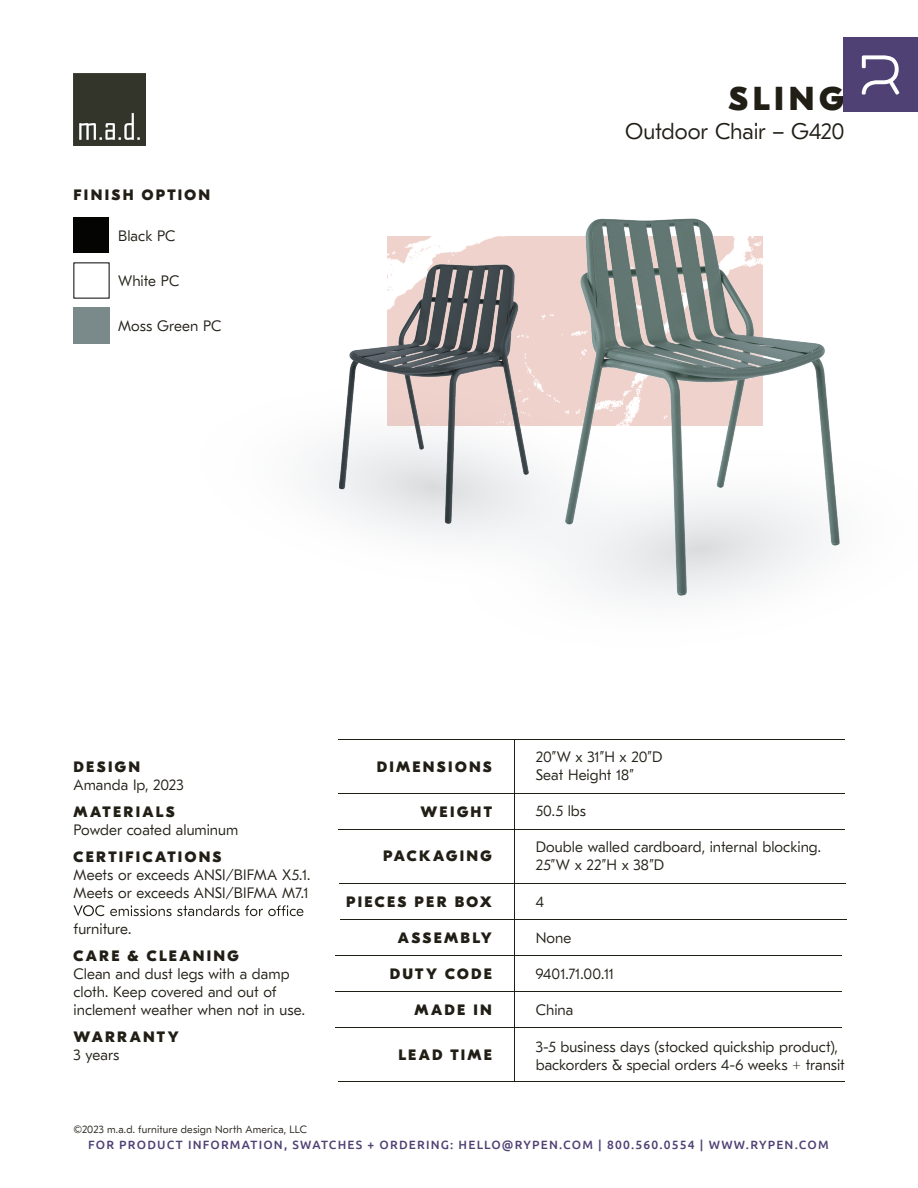
<style>
.page{position:relative;width:918px;height:1188px;background:#fff}
.page>*{position:absolute;margin:0;border:0;box-sizing:border-box;transform-origin:0 0}
.t1{font:800 33px "GT Eesti Display";letter-spacing:.145em;color:#211e16}
.t2{font:300 22.5px "GT Eesti Text";letter-spacing:-.01em;color:#211e16}
.t3{font:300 15px/18px "GT Eesti Text";color:#211e16}
.t4{font:800 15px "GT Eesti Display";letter-spacing:.155em;color:#211e16}
.t5{font:500 12px "Ubuntu";letter-spacing:.1em;color:#4f4174}
.t6{font:300 10.5px "GT Eesti Text";letter-spacing:.015em;color:#211e16}
</style>
<div class="page">
<img style="left:388px;top:237px;width:168px;height:151px">
<hr style="left:338px;top:1081px;width:507px;height:1px;background:#211e16">
<hr style="left:336px;top:1027px;width:506px;height:1px;background:#211e16">
<hr style="left:338px;top:793px;width:507px;height:1px;background:#211e16">
<hr style="left:338px;top:829px;width:507px;height:1px;background:#211e16">
<hr style="left:339px;top:883px;width:507px;height:1px;background:#211e16">
<hr style="left:340px;top:919px;width:507px;height:1px;background:#211e16">
<hr style="left:335px;top:955px;width:507px;height:1px;background:#211e16">
<hr style="left:336px;top:991px;width:506px;height:1px;background:#211e16">
<hr style="left:514px;top:739px;width:1px;height:343px;background:#211e16">
<svg style="left:74px;top:905px;width:229px;height:11px"></svg>
<img style="left:74px;top:74px;width:71px;height:72px">
<div style="left:74px;top:218px;width:36px;height:36px;background:#040503"></div>
<img style="left:556px;top:218px;width:276px;height:230px">
<img style="left:348px;top:265px;width:180px;height:123px">
<hr style="left:338px;top:739px;width:507px;height:1px;background:#211e16">
<img style="left:600px;top:448px;width:240px;height:151px">
<img style="left:316px;top:388px;width:355px;height:199px">
<div style="left:843px;top:38px;width:75px;height:74px;background:#4f4174"></div>
<svg style="left:862px;top:55px;width:37px;height:40px"></svg>
<p class="t4" style="left:74px;top:186px;width:138px">FINISH OPTION</p>
<p class="t3" style="left:118px;top:227px;width:59px">Black PC</p>
<p class="t3" style="left:118px;top:272px;width:63px">White PC</p>
<p class="t3" style="left:118px;top:317px;width:105px">Moss Green PC</p>
<h1 class="t1" style="left:728px;top:80px;width:117px">SLING</h1>
<h2 class="t2" style="left:625px;top:119px;width:221px">Outdoor Chair – G420</h2>
<p class="t3" style="left:536px;top:748px;width:128px">20”W x 31”H x 20”D<br>Seat Height 18”</p>
<p class="t4" style="left:74px;top:758px;width:68px">DESIGN</p>
<p class="t3" style="left:73px;top:776px;width:112px">Amanda Ip, 2023</p>
<p class="t4" style="left:74px;top:803px;width:103px">MATERIALS</p>
<p class="t3" style="left:73px;top:821px;width:166px">Powder coated aluminum</p>
<p class="t4" style="left:74px;top:848px;width:150px">CERTIFICATIONS</p>
<p class="t3" style="left:73px;top:866px;width:238px">Meets or exceeds ANSI/BIFMA X5.1.<br>Meets or exceeds ANSI/BIFMA M7.1</p>
<p class="t3" style="left:74px;top:920px;width:59px">furniture.</p>
<p class="t4" style="left:74px;top:947px;width:167px">CARE &amp; CLEANING</p>
<p class="t3" style="left:74px;top:965px;width:233px">Clean and dust legs with a damp cloth. Keep covered and out of inclement weather when not in use.</p>
<p class="t4" style="left:74px;top:1028px;width:107px">WARRANTY</p>
<p class="t3" style="left:74px;top:1046px;width:47px">3 years</p>
<p class="t3" style="left:536px;top:1038px;width:311px">3-5 business days (stocked quickship product), backorders &amp; special orders 4-6 weeks + transit</p>
<p class="t4" style="left:377px;top:758px;width:117px">DIMENSIONS</p>
<p class="t3" style="left:536px;top:802px;width:52px">50.5 lbs</p>
<p class="t4" style="left:421px;top:804px;width:73px">WEIGHT</p>
<p class="t3" style="left:536px;top:838px;width:287px">Double walled cardboard, internal blocking.<br>25”W x 22”H x 38”D</p>
<p class="t4" style="left:383px;top:848px;width:110px">PACKAGING</p>
<p class="t4" style="left:346px;top:894px;width:147px">PIECES PER BOX</p>
<p class="t3" style="left:536px;top:893px;width:10px">4</p>
<p class="t4" style="left:398px;top:930px;width:96px">ASSEMBLY</p>
<p class="t3" style="left:536px;top:929px;width:37px">None</p>
<p class="t4" style="left:390px;top:966px;width:104px">DUTY CODE</p>
<p class="t3" style="left:536px;top:965px;width:80px">9401.71.00.11</p>
<p class="t3" style="left:536px;top:1001px;width:39px">China</p>
<p class="t4" style="left:414px;top:1002px;width:79px">MADE IN</p>
<p class="t4" style="left:398px;top:1047px;width:95px">LEAD TIME</p>
<p class="t6" style="left:74px;top:1123px;width:235px">©2023 m.a.d. furniture design North America, LLC</p>
<p class="t5" style="left:88px;top:1137px;width:742px">FOR PRODUCT INFORMATION, SWATCHES + ORDERING: HELLO@RYPEN.COM | 800.560.0554 | WWW.RYPEN.COM</p>
</div>
